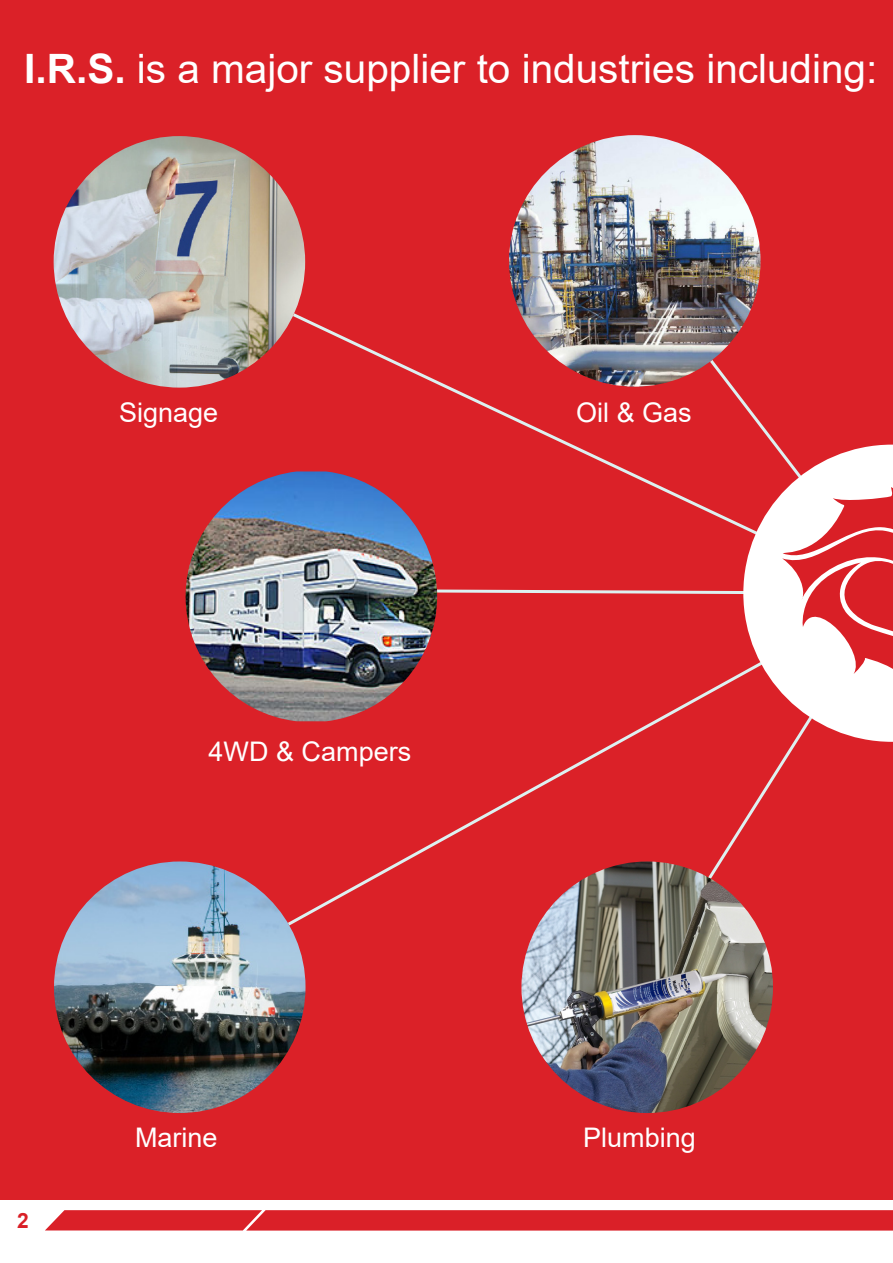
<style>
.page{position:relative;width:893px;height:1263px;background:#fff}
.page>*{position:absolute;margin:0;border:0;box-sizing:border-box;transform-origin:0 0}
.t1{font:40.5px "Arial";color:#fff}
.t2{font:27px "Arial";color:#fff}
.t3{font:700 21px "Arial";color:#d92027}
.s1{font-weight:700}
</style>
<div class="page">
<div style="left:45px;top:1210px;width:848px;height:20px;background:#da2028"></div>
<div style="left:0;top:0;width:893px;height:1199px;background:#db2128"></div>
<img style="left:54px;top:136px;width:251px;height:252px;border-radius:126px">
<img style="left:521px;top:861px;width:252px;height:252px;border-radius:126px">
<img style="left:54px;top:861px;width:252px;height:252px;border-radius:126px">
<svg style="left:306px;top:255px;width:587px;height:738px"></svg>
<img style="left:509px;top:135px;width:251px;height:252px;border-radius:126px">
<img style="left:186px;top:471px;width:251px;height:250px">
<p class="t1" style="left:24px;top:41px;width:855px"><span class="s1">I.R.S.</span> is a major supplier to industries including:</p>
<p class="t2" style="left:119px;top:394px;width:101px">Signage</p>
<p class="t2" style="left:209px;top:733px;width:204px">4WD &amp; Campers</p>
<p class="t2" style="left:576px;top:394px;width:117px">Oil &amp; Gas</p>
<p class="t3" style="left:17px;top:1206px;width:13px">2</p>
<p class="t2" style="left:135px;top:1118px;width:84px">Marine</p>
<p class="t2" style="left:583px;top:1118px;width:114px">Plumbing</p>
</div>
